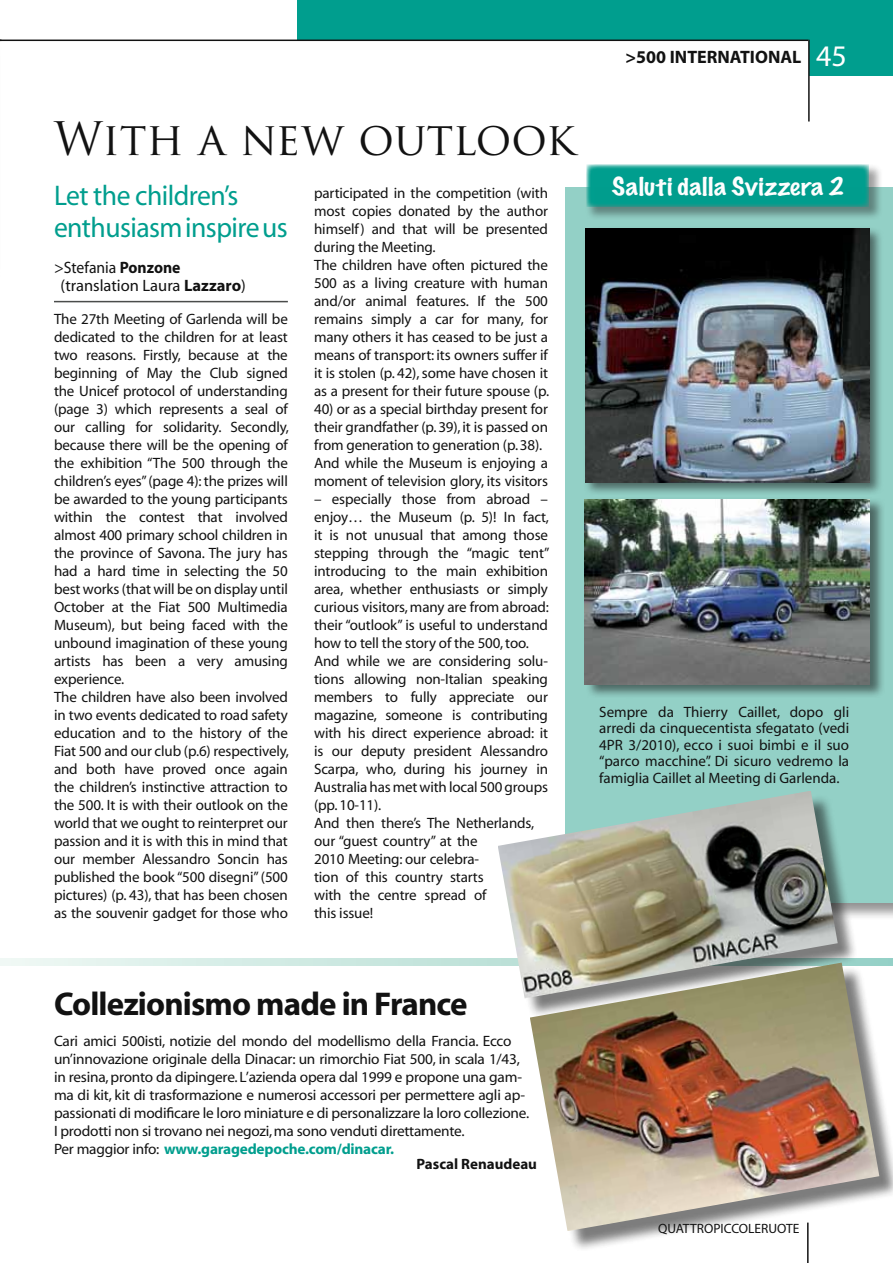
<style>
.page{position:relative;width:893px;height:1263px;background:#fff}
.page>*{position:absolute;margin:0;border:0;box-sizing:border-box;transform-origin:0 0}
.t1{font:45px "Trajan Pro";color:#121212}
.t2{font:700 33px "Myriad";letter-spacing:-.025em;color:#121212}
.t3{font:30px "Myriad";color:#fff}
.t4{font:28.5px/31.5px "Myriad";letter-spacing:-.02em;color:#009e8e}
.t5{font:100 22.5px "Marker Felt";letter-spacing:.015em;color:#fff;scale:1.2 1}
.t6{font:700 18px "Myriad";color:#121212}
.t7{font:16.5px/18px "Myriad";color:#121212}
.t8{font:15px/18px "Myriad";letter-spacing:-.01em;color:#121212}
.t9{font:700 15px "Myriad";color:#121212}
.t10{font:13.5px "Myriad";color:#121212}
.s1{font-weight:700}
.s2{font-weight:700;color:#009e8e}
</style>
<div class="page">
<div style="left:565px;top:187px;width:328px;height:715px;background:#93d0c6"></div>
<div style="left:298px;top:0;width:595px;height:75px;background:#009e8e"></div>
<div style="left:54px;top:40px;width:754px;height:54px;background:#fff"></div>
<hr style="left:54px;top:301px;width:234px;height:1px;background:#4a4c4b">
<svg style="left:0;top:958px;width:893px;height:7px;background:#d2ebe4"></svg>
<div style="left:500px;top:793px;width:357px;height:225px;background:#121212;opacity:.55"></div>
<img style="left:498px;top:791px;width:340px;height:207px">
<div style="left:532px;top:965px;width:361px;height:286px;background:#121212;opacity:.55"></div>
<img style="left:530px;top:962px;width:349px;height:269px">
<div style="left:585px;top:497px;width:301px;height:202px;background:#121212;opacity:.55"></div>
<img style="left:585px;top:499px;width:284px;height:186px">
<div style="left:583px;top:226px;width:301px;height:270px;background:#121212;opacity:.55"></div>
<img style="left:586px;top:228px;width:283px;height:254px">
<hr style="left:807px;top:1222px;width:2px;height:41px;background:#121212">
<div style="left:586px;top:164px;width:297px;height:56px;background:#121212;opacity:.4"></div>
<div style="left:587px;top:165px;width:282px;height:42px;background:#009e8e"></div>
<hr style="left:0;top:40px;width:808px;height:1px;background:#121212">
<hr style="left:808px;top:40px;width:2px;height:81px;background:#121212">
<p class="t6" style="left:625px;top:48px;width:177px">&gt;500 INTERNATIONAL</p>
<h3 class="t3" style="left:816px;top:41px;width:32px">45</h3>
<h1 class="t1" style="left:54px;top:110px;width:523px">With a new outlook</h1>
<h3 class="t4" style="left:54px;top:181px;width:235px">Let the children’s enthusiasm inspire us</h3>
<p class="t7" style="left:61px;top:259px;width:187px;text-indent:-7px">&gt;Stefania <span class="s1">Ponzone </span>(translation Laura <span class="s1">Lazzaro</span>)</p>
<p class="t8" style="left:54px;top:311px;width:236px">The 27th Meeting of Garlenda will be dedicated to the children for at least two reasons. Firstly, because at the beginning of May the Club signed the Unicef protocol of understanding (page 3) which represents a seal of our calling for solidarity. Secondly, because there will be the opening of the exhibition “The 500 through the children’s eyes” (page 4): the prizes will be awarded to the young participants within the contest that involved almost 400 primary school children in the province of Savona. The jury has had a hard time in selecting the 50 best works (that will be on display until October at the Fiat 500 Multimedia Museum), but being faced with the unbound imagination of these young artists has been a very amusing experience.<br>The children have also been involved in two events dedicated to road safety education and to the history of the Fiat 500 and our club (p.6) respectively, and both have proved once again the children’s instinctive attraction to the 500. It is with their outlook on the world that we ought to reinterpret our passion and it is with this in mind that our member Alessandro Soncin has published the book “500 disegni” (500 pictures) (p. 43), that has been chosen as the souvenir gadget for those who</p>
<p class="t8" style="left:314px;top:185px;width:236px">participated in the competition (with most copies donated by the author himself) and that will be presented during the Meeting.<br>The children have often pictured the 500 as a living creature with human and/or animal features. If the 500 remains simply a car for many, for many others it has ceased to be just a means of transport: its owners suffer if it is stolen (p. 42), some have chosen it as a present for their future spouse (p.</p>
<p class="t8" style="left:314px;top:401px;width:235px">40) or as a special birthday present for their grandfather (p. 39), it is passed on from generation to generation (p. 38).<br>And while the Museum is enjoying a moment of television glory, its visitors</p>
<p class="t8" style="left:314px;top:491px;width:237px">– especially those from abroad – enjoy… the Museum (p. 5)! In fact, it is not unusual that among those stepping through the “magic tent” introducing to the main exhibition area, whether enthusiasts or simply curious visitors, many are from abroad: their “outlook” is useful to understand how to tell the story of the 500, too.<br>And while we are considering solu&shy;tions allowing non-Italian speaking members to fully appreciate our magazine, someone is contributing with his direct experience abroad: it is our deputy president Alessandro<br>Scarpa, who, during his journey in<br>Australia has met with local 500 groups (pp. 10-11).<br>And then there’s The Netherlands, our “guest country” at the<br>2010 Meeting: our celebra-<br>tion of this country starts<br>with the centre spread of<br>this issue!</p>
<h3 class="t5" style="left:612px;top:171px;width:195px">Saluti dalla Svizzera 2</h3>
<p class="t8" style="left:599px;top:704px;width:251px;line-height:16.5px;text-align:justify">Sempre da Thierry Caillet, dopo gli arredi da cinquecentista sfegatato (vedi 4PR 3/2010), ecco i suoi bimbi e il suo “parco macchine”. Di sicuro vedremo la famiglia Caillet al Meeting di Garlenda.</p>
<h2 class="t2" style="left:54px;top:987px;width:415px">Collezionismo made in France</h2>
<p class="t8" style="left:54px;top:1032px;width:477px">Cari amici 500isti, notizie del mondo del modellismo della Francia. Ecco un’innovazione originale della Dinacar: un rimorchio Fiat 500, in scala 1/43, in resina, pronto da dipingere. L’azienda opera dal 1999 e propone una gam&shy;ma di kit, kit di trasformazione e numerosi accessori per permettere agli ap&shy;passionati di modificare le loro miniature e di personalizzare la loro collezione.<br>I prodotti non si trovano nei negozi, ma sono venduti direttamente.<br>Per maggior info: <span class="s2">www.garagedepoche.com/dinacar.</span></p>
<p class="t9" style="left:416px;top:1156px;width:122px">Pascal Renaudeau</p>
<p class="t10" style="left:658px;top:1221px;width:143px">QUATTROPICCOLERUOTE</p>
</div>
